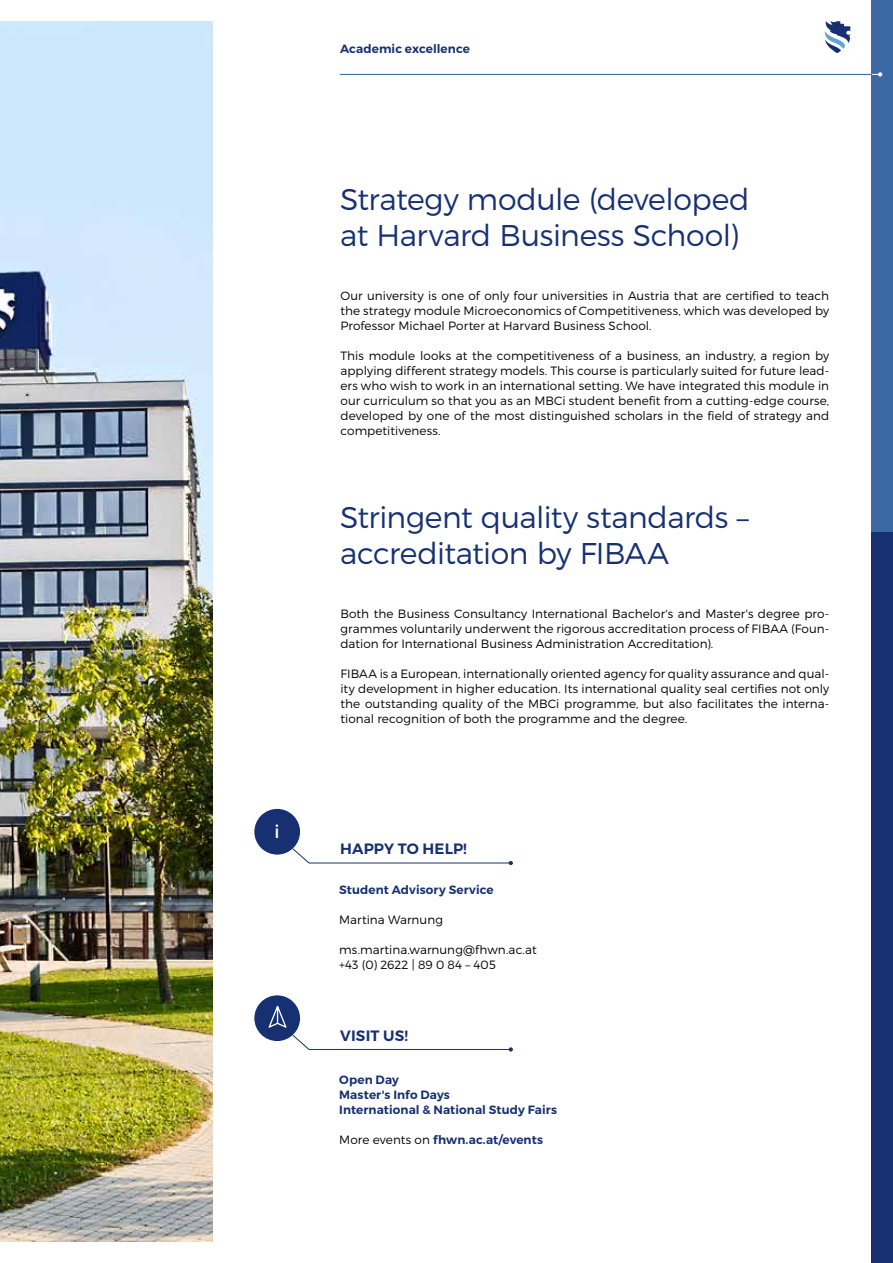
<style>
.page{position:relative;width:893px;height:1263px;background:#fff}
.page>*{position:absolute;margin:0;border:0;box-sizing:border-box;transform-origin:0 0}
.t1{font:300 30px/36px "Montserrat";letter-spacing:-.015em;color:#163072}
.t2{font:18px "Montserrat";color:#fff}
.t3{font:600 15px "Montserrat";letter-spacing:.01em;color:#163072}
.t4{font:300 12px/15px "Montserrat";letter-spacing:.005em;color:#000}
.t5{font:600 12px/15px "Montserrat";letter-spacing:.005em;color:#163072}
.s1{font-weight:300;color:#000}
</style>
<div class="page">
<img style="left:0;top:21px;width:213px;height:1221px">
<div style="left:872px;top:0;width:21px;height:1263px;background:#163072"></div>
<div style="left:872px;top:0;width:21px;height:531px;background:#3b69a4"></div>
<hr style="left:340px;top:74px;width:532px;height:1px;background:#61a4d7">
<svg style="left:872px;top:72px;width:10px;height:5px"></svg>
<svg style="left:825px;top:21px;width:25px;height:32px"></svg>
<div style="left:254px;top:808px;width:47px;height:47px;background:#163072;border-radius:50%"></div>
<div style="left:253px;top:807px;width:49px;height:49px;border:2px solid #fff;border-radius:50%"></div>
<hr style="left:309px;top:863px;width:202px;height:1px;background:#163072">
<svg style="left:509px;top:861px;width:4px;height:4px"></svg>
<svg style="left:292px;top:848px;width:18px;height:15px"></svg>
<div style="left:254px;top:994px;width:47px;height:48px;background:#163072;border-radius:50%"></div>
<div style="left:253px;top:994px;width:49px;height:48px;border:2px solid #fff;border-radius:50%"></div>
<hr style="left:309px;top:1049px;width:201px;height:1px;background:#163072">
<svg style="left:509px;top:1047px;width:4px;height:4px"></svg>
<svg style="left:292px;top:1035px;width:18px;height:15px"></svg>
<svg style="left:268px;top:1005px;width:19px;height:23px"></svg>
<h2 class="t2" style="left:275px;top:820px;width:7px">i</h2>
<p class="t5" style="left:340px;top:42px;width:131px">Academic excellence</p>
<h1 class="t1" style="left:340px;top:181px;width:411px">Strategy module (developed at Harvard Business School)</h1>
<p class="t4" style="left:340px;top:288px;width:490px;text-align:justify">Our university is one of only four universities in Austria that are certified to teach the strategy module Microeconomics of Competitiveness, which was developed by Professor Michael Porter at Harvard Business School.</p>
<p class="t4" style="left:340px;top:348px;width:490px">This module looks at the competitiveness of a business, an industry, a region by applying different strategy models. This course is particularly suited for future lead&shy;ers who wish to work in an international setting. We have integrated this module in our curriculum so that you as an MBCi student benefit from a cutting-edge course, developed by one of the most distinguished scholars in the field of strategy and competitiveness.</p>
<h1 class="t1" style="left:340px;top:499px;width:410px">Stringent quality standards – accreditation by FIBAA</h1>
<p class="t4" style="left:340px;top:606px;width:490px;text-align:justify">Both the Business Consultancy International Bachelor's and Master's degree pro&shy;grammes voluntarily underwent the rigorous accreditation process of FIBAA (Foun&shy;dation for International Business Administration Accreditation).</p>
<p class="t4" style="left:340px;top:666px;width:490px">FIBAA is a European, internationally oriented agency for quality assurance and qual&shy;ity development in higher education. Its international quality seal certifies not only the outstanding quality of the MBCi programme, but also facilitates the interna&shy;tional recognition of both the programme and the degree.</p>
<p class="t3" style="left:340px;top:840px;width:128px">HAPPY TO HELP!</p>
<p class="t5" style="left:339px;top:882px;width:156px">Student Advisory Service</p>
<p class="t4" style="left:339px;top:912px;width:105px">Martina Warnung</p>
<p class="t4" style="left:339px;top:942px;width:199px">ms.martina.warnung@fhwn.ac.at +43 (0) 2622 | 89 0 84 – 405</p>
<p class="t3" style="left:340px;top:1026px;width:69px">VISIT US!</p>
<p class="t5" style="left:339px;top:1073px;width:219px">Open Day<br>Master's Info Days<br>International &amp; National Study Fairs</p>
<p class="t5" style="left:339px;top:1133px;width:205px"><span class="s1">More events on</span> fhwn.ac.at/events</p>
</div>
